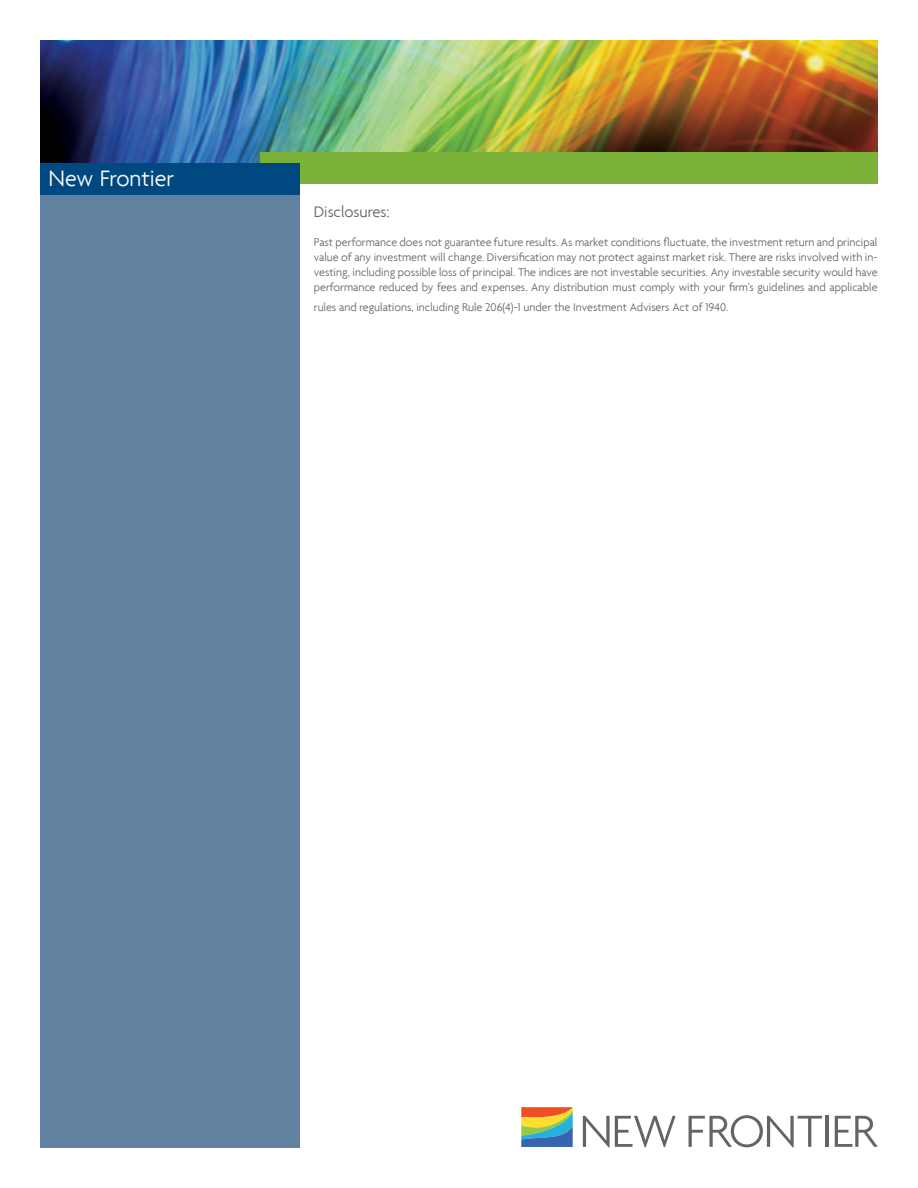
<style>
.page{position:relative;width:918px;height:1188px;background:#fff}
.page>*{position:absolute;margin:0;border:0;box-sizing:border-box;transform-origin:0 0}
.t1{font:300 24px "Agenda";color:#fff}
.t2{font:300 16.5px "Agenda";color:#636466}
.t3{font:300 12px/15px "Agenda";color:#636466;text-align:justify}
</style>
<div class="page">
<div style="left:40px;top:162px;width:260px;height:986px;background:#6082a0"></div>
<svg style="left:583px;top:1116px;width:93px;height:32px"></svg>
<svg style="left:689px;top:1115px;width:133px;height:33px"></svg>
<hr style="left:826px;top:1116px;width:3px;height:31px;background:#636466">
<svg style="left:835px;top:1116px;width:43px;height:31px"></svg>
<svg style="left:521px;top:1108px;width:52px;height:39px;background:#8f9779"></svg>
<img style="left:40px;top:40px;width:838px;height:123px">
<div style="left:260px;top:152px;width:618px;height:32px;background:#7bb138"></div>
<div style="left:40px;top:163px;width:260px;height:32px;background:#004880"></div>
<h1 class="t1" style="left:48px;top:164px;width:127px">New Frontier</h1>
<h2 class="t2" style="left:314px;top:202px;width:77px">Disclosures:</h2>
<p class="t3" style="left:314px;top:235px;width:565px">Past performance does not guarantee future results. As market conditions fluctuate, the investment return and principal value of any investment will change. Diversification may not protect against market risk. There are risks involved with in&shy;vesting, including possible loss of principal. The indices are not investable securities. Any investable security would have performance reduced by fees and expenses. Any distribution must comply with your firm’s guidelines and applicable</p>
<p class="t3" style="left:314px;top:300px;width:416px">rules and regulations, including Rule 206(4)-1 under the Investment Advisers Act of 1940.</p>
</div>
